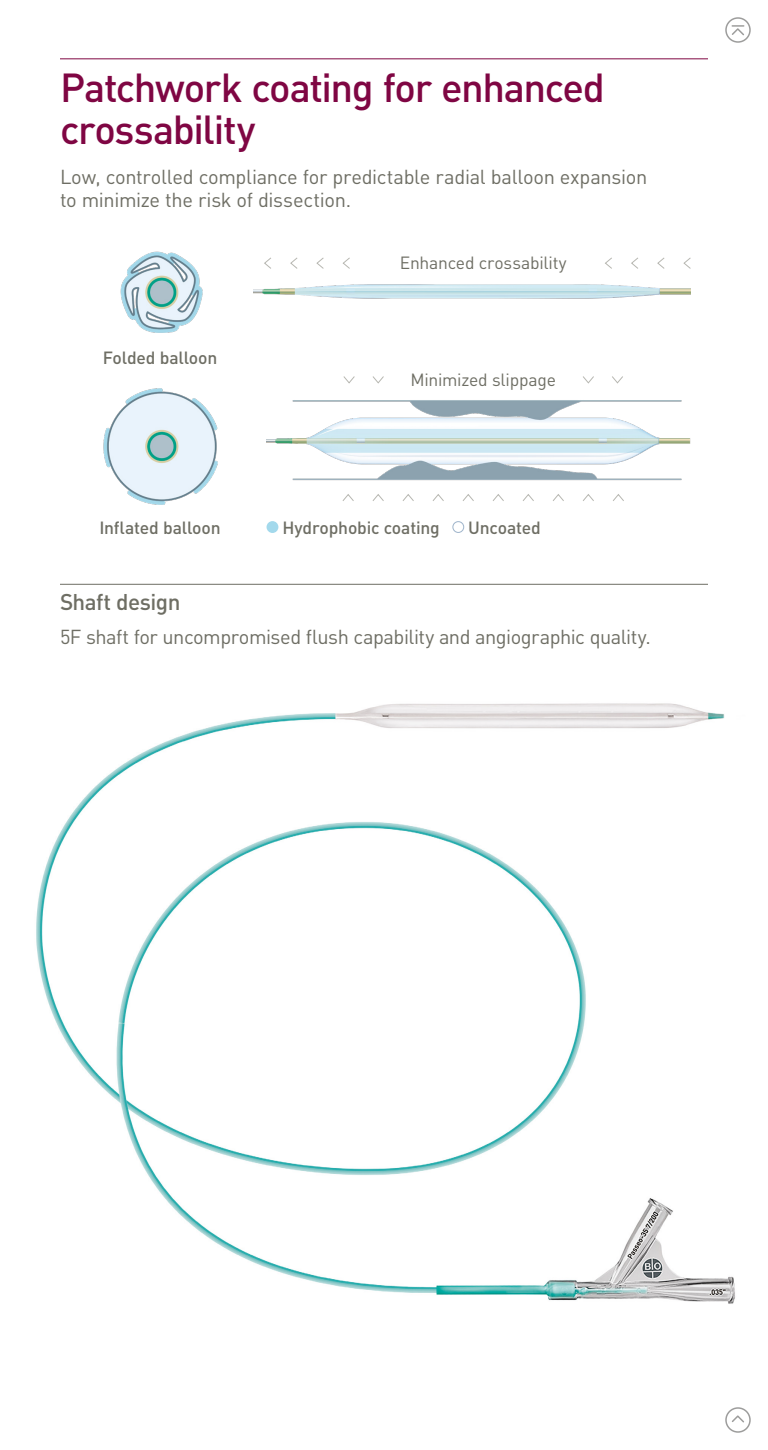
<style>
.page{position:relative;width:768px;height:1450px;background:#fff}
.page>*{position:absolute;margin:0;border:0;box-sizing:border-box;transform-origin:0 0}
.t1{font:500 40px/42.5px "DIN Pro";letter-spacing:-.035em;color:#7f0643}
.t2{font:500 22.5px "DIN Pro";letter-spacing:-.025em;color:#6e6e64}
.t3{font:20px/22.5px "DIN Pro";letter-spacing:-.02em;color:#6e6e64}
.t4{font:500 17.5px "DIN Pro";letter-spacing:-.01em;color:#6e6e64}
.t5{font:17.5px "DIN Pro";letter-spacing:-.015em;color:#6e6e64}
</style>
<div class="page">
<img style="left:267px;top:400px;width:424px;height:81px">
<img style="left:253px;top:284px;width:438px;height:15px">
<div style="left:267px;top:521px;width:11px;height:12px;background:#a3d9ec;border-radius:50%"></div>
<div style="left:452px;top:521px;width:12px;height:12px;border:1px solid #a2b7cd;border-radius:50%"></div>
<svg style="left:372px;top:376px;width:12px;height:8px"></svg>
<svg style="left:343px;top:376px;width:12px;height:8px"></svg>
<svg style="left:612px;top:376px;width:11px;height:8px"></svg>
<svg style="left:583px;top:376px;width:11px;height:8px"></svg>
<svg style="left:583px;top:494px;width:11px;height:7px"></svg>
<svg style="left:613px;top:494px;width:11px;height:7px"></svg>
<svg style="left:342px;top:494px;width:12px;height:7px"></svg>
<svg style="left:372px;top:494px;width:12px;height:7px"></svg>
<svg style="left:402px;top:494px;width:12px;height:7px"></svg>
<svg style="left:432px;top:494px;width:12px;height:7px"></svg>
<svg style="left:462px;top:494px;width:12px;height:7px"></svg>
<svg style="left:492px;top:494px;width:12px;height:7px"></svg>
<svg style="left:523px;top:494px;width:11px;height:7px"></svg>
<svg style="left:553px;top:494px;width:11px;height:7px"></svg>
<svg style="left:264px;top:257px;width:7px;height:12px"></svg>
<svg style="left:290px;top:257px;width:8px;height:12px"></svg>
<svg style="left:316px;top:257px;width:8px;height:12px"></svg>
<svg style="left:342px;top:257px;width:8px;height:12px"></svg>
<svg style="left:605px;top:257px;width:7px;height:12px"></svg>
<svg style="left:631px;top:257px;width:7px;height:12px"></svg>
<svg style="left:657px;top:257px;width:8px;height:12px"></svg>
<svg style="left:683px;top:257px;width:8px;height:12px"></svg>
<img style="left:120px;top:251px;width:83px;height:82px">
<img style="left:103px;top:388px;width:115px;height:117px">
<hr style="left:60px;top:58px;width:648px;height:1px;background:#7f0643">
<hr style="left:60px;top:584px;width:648px;height:1px;background:#6e6e64">
<img style="left:36px;top:703px;width:699px;height:601px">
<svg style="left:731px;top:25px;width:14px;height:11px"></svg>
<div style="left:725px;top:17px;width:26px;height:26px;border:2px solid #9d9d9c;border-radius:50%"></div>
<svg style="left:731px;top:1415px;width:13px;height:8px"></svg>
<div style="left:725px;top:1407px;width:26px;height:26px;border:2px solid #9d9d9c;border-radius:50%"></div>
<h1 class="t1" style="left:60px;top:65px;width:547px">Patchwork coating for enhanced crossability</h1>
<p class="t3" style="left:60px;top:165px;width:589px">Low, controlled compliance for predictable radial balloon expansion to minimize the risk of dissection.</p>
<p class="t4" style="left:103px;top:345px;width:116px">Folded balloon</p>
<p class="t4" style="left:99px;top:515px;width:123px">Inflated balloon</p>
<p class="t5" style="left:400px;top:251px;width:169px">Enhanced crossability</p>
<p class="t5" style="left:411px;top:368px;width:147px">Minimized slippage</p>
<p class="t4" style="left:282px;top:515px;width:159px">Hydrophobic coating</p>
<p class="t4" style="left:468px;top:515px;width:74px">Uncoated</p>
<p class="t2" style="left:60px;top:587px;width:122px">Shaft design</p>
<p class="t3" style="left:60px;top:625px;width:592px">5F shaft for uncompromised flush capability and angiographic quality.</p>
</div>
